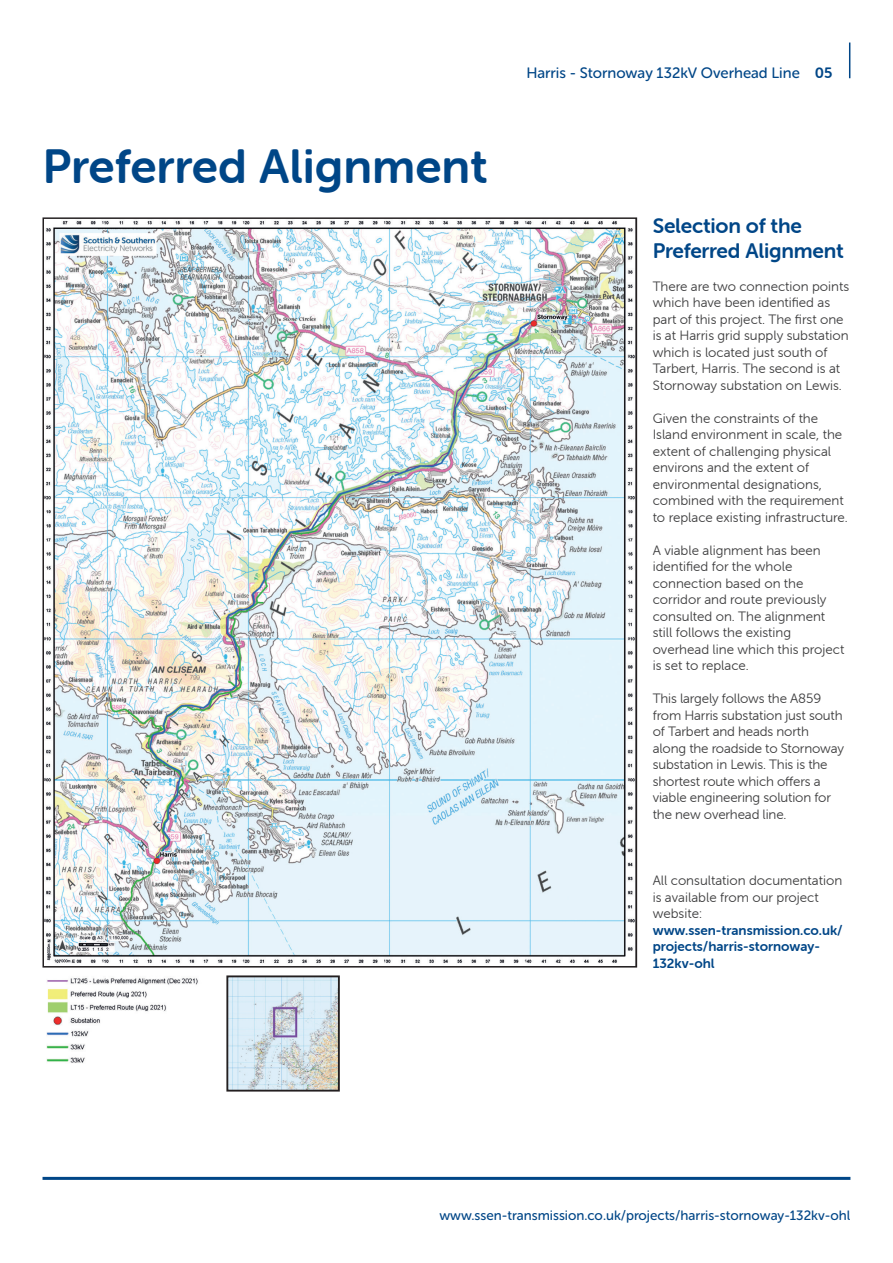
<style>
.page{position:relative;width:893px;height:1263px;background:#fff}
.page>*{position:absolute;margin:0;border:0;box-sizing:border-box;transform-origin:0 0}
.t1{font:48px "Museo Sans Rounded 700";color:#004687}
.t2{font:21px/25.2px "Museo Sans Rounded 700";letter-spacing:-.01em;color:#004687}
.t3{font:15px "Museo Sans Rounded 500";color:#004687}
.t4{font:13.5px/16.5px "Museo Sans Rounded 300";color:#3e3e3f}
.t5{font:13.5px/16.5px "Museo Sans Rounded 700";color:#004687}
.t6{font:13.5px "Museo Sans Rounded 500";color:#004687}
.s1{font-family:"Museo Sans Rounded 700"}
.s2{font-family:"Museo Sans Rounded 300";color:#3e3e3f}
</style>
<div class="page">
<hr style="left:43px;top:1177px;width:807px;height:3px;background:#004687">
<hr style="left:849px;top:43px;width:1px;height:35px;background:#004687">
<img style="left:47px;top:978px;width:151px;height:85px">
<img style="left:229px;top:978px;width:108px;height:110px">
<div style="left:226px;top:975px;width:114px;height:116px;border:2px solid #231f20"></div>
<img style="left:44px;top:220px;width:591px;height:744px">
<p class="t1" style="left:42px;top:140px;width:447px">Preferred Alignment</p>
<p class="t3" style="left:526px;top:65px;width:308px">Harris - Stornoway 132kV Overhead Line <span class="s1">05</span></p>
<p class="t2" style="left:653px;top:213px;width:192px">Selection of the<br>Preferred Alignment</p>
<p class="t4" style="left:653px;top:278px;width:198px">There are two connection points which have been identified as part of this project. The first one is at Harris grid supply substation which is located just south of<br>Tarbert, Harris. The second is at<br>Stornoway substation on Lewis.</p>
<p class="t4" style="left:653px;top:410px;width:197px">Given the constraints of the<br>Island environment in scale, the extent of challenging physical environs and the extent of environmental designations, combined with the requirement to replace existing infrastructure.</p>
<p class="t4" style="left:653px;top:542px;width:193px">A viable alignment has been identified for the whole connection based on the corridor and route previously consulted on. The alignment still follows the existing overhead line which this project is set to replace.</p>
<p class="t4" style="left:653px;top:691px;width:193px">This largely follows the A859 from Harris substation just south of Tarbert and heads north along the roadside to Stornoway substation in Lewis. This is the shortest route which offers a viable engineering solution for the new overhead line.</p>
<p class="t5" style="left:653px;top:872px;width:192px"><span class="s2">All consultation documentation is available from our project website: </span>www.ssen-transmission.co.uk/ projects/harris-stornoway-<br>132kv-ohl</p>
<p class="t6" style="left:439px;top:1208px;width:413px">www.ssen-transmission.co.uk/projects/harris-stornoway-132kv-ohl</p>
</div>
